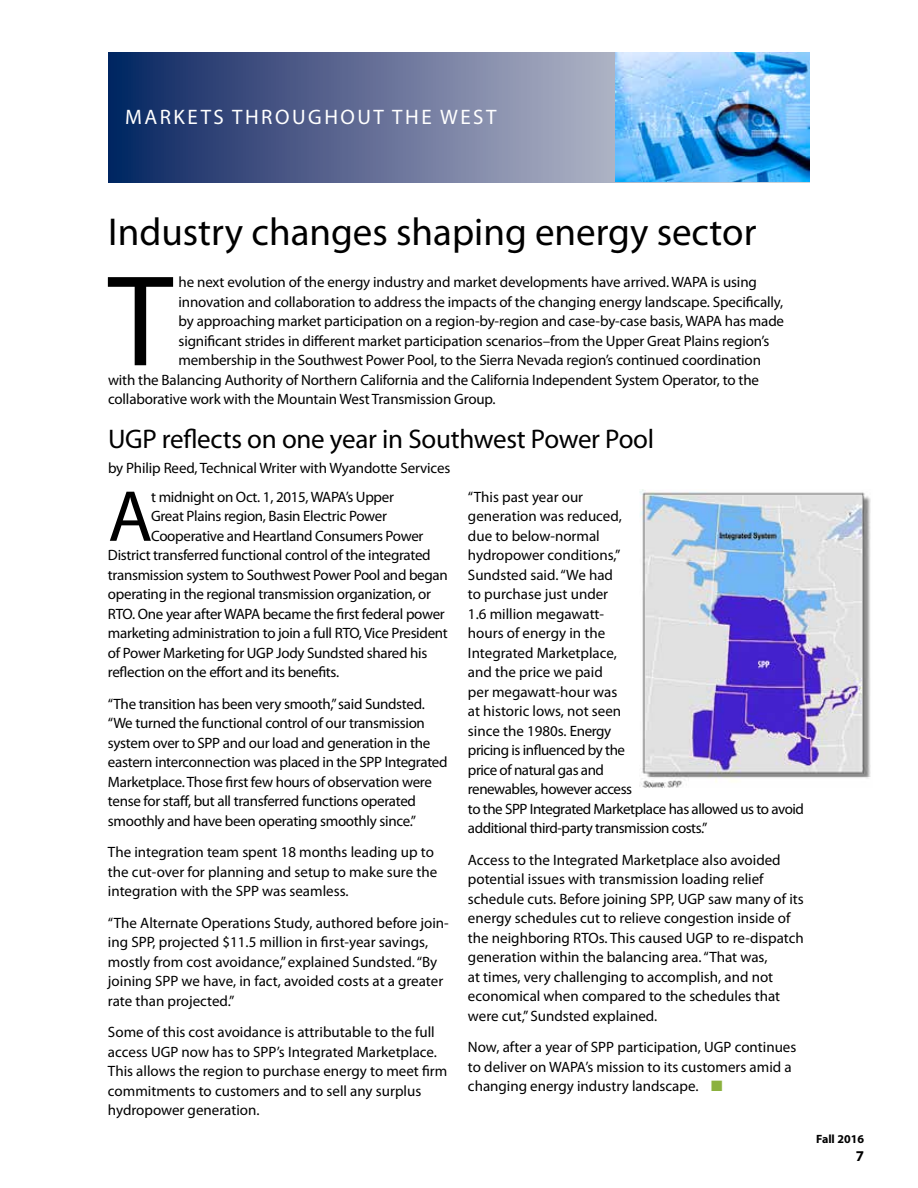
<style>
.page{position:relative;width:918px;height:1188px;background:#fff}
.page>*{position:absolute;margin:0;border:0;box-sizing:border-box;transform-origin:0 0}
.t1{font:130.8px "Myriad Pro";color:#000}
.t2{font:72.9px "Myriad Pro";color:#000}
.t3{font:39px "Myriad Pro";color:#000}
.t4{font:27px "Myriad Pro";letter-spacing:-.01em;color:#000}
.t5{font:21px "Myriad Pro";letter-spacing:.12em;color:#fff}
.t6{font:15px/19.5px "Myriad Pro";letter-spacing:-.01em;color:#000}
.t7{font:700 15px "Myriad Pro";color:#000}
.t8{font:700 12px "Myriad Pro";color:#000}
.s1{color:#8bb13e}
</style>
<div class="page">
<svg style="left:108px;top:52px;width:702px;height:130px;background:#5e6c94"></svg>
<img style="left:616px;top:53px;width:194px;height:129px">
<img style="left:639px;top:490px;width:232px;height:297px">
<h3 class="t5" style="left:125px;top:104px;width:373px">MARKETS THROUGHOUT THE WEST</h3>
<h3 class="t3" style="left:108px;top:208px;width:650px">Industry changes shaping energy sector</h3>
<h1 class="t1" style="left:108px;top:241px;width:66px">T</h1>
<p class="t6" style="left:179px;top:272px;width:580px">he next evolution of the energy industry and market developments have arrived. WAPA is using</p>
<p class="t6" style="left:179px;top:292px;width:606px">innovation and collaboration to address the impacts of the changing energy landscape. Specifically,</p>
<p class="t6" style="left:179px;top:311px;width:607px">by approaching market participation on a region-by-region and case-by-case basis, WAPA has made</p>
<p class="t6" style="left:179px;top:331px;width:592px">significant strides in different market participation scenarios–from the Upper Great Plains region’s</p>
<p class="t6" style="left:179px;top:350px;width:584px">membership in the Southwest Power Pool, to the Sierra Nevada region’s continued coordination</p>
<p class="t6" style="left:108px;top:370px;width:653px">with the Balancing Authority of Northern California and the California Independent System Operator, to the</p>
<p class="t6" style="left:108px;top:389px;width:389px">collaborative work with the Mountain West Transmission Group.</p>
<h3 class="t4" style="left:108px;top:422px;width:548px">UGP reflects on one year in Southwest Power Pool</h3>
<p class="t6" style="left:108px;top:458px;width:344px">by Philip Reed, Technical Writer with Wyandotte Services</p>
<h2 class="t2" style="left:108px;top:471px;width:46px">A</h2>
<p class="t6" style="left:151px;top:487px;width:244px">t midnight on Oct. 1, 2015, WAPA’s Upper</p>
<p class="t6" style="left:468px;top:487px;width:338px">“This past year our<br>generation was reduced,<br>due to below-normal<br>hydropower conditions,”<br>Sundsted said. “We had<br>to purchase just under<br>1.6 million megawatt-<br>hours of energy in the<br>Integrated Marketplace,<br>and the price we paid<br>per megawatt-hour was<br>at historic lows, not seen<br>since the 1980s. Energy<br>pricing is influenced by the<br>price of natural gas and<br>renewables, however access<br>to the SPP Integrated Marketplace has allowed us to avoid additional third-party transmission costs.”</p>
<p class="t6" style="left:468px;top:850px;width:337px">Access to the Integrated Marketplace also avoided potential issues with transmission loading relief schedule cuts. Before joining SPP, UGP saw many of its energy schedules cut to relieve congestion inside of the neighboring RTOs. This caused UGP to re-dispatch generation within the balancing area. “That was,<br>at times, very challenging to accomplish, and not economical when compared to the schedules that were cut,” Sundsted explained.</p>
<p class="t6" style="left:468px;top:1037px;width:330px">Now, after a year of SPP participation, UGP continues to deliver on WAPA’s mission to its customers amid a changing energy industry landscape. <span class="s1">■</span></p>
<p class="t6" style="left:151px;top:506px;width:237px">Great Plains region, Basin Electric Power</p>
<p class="t6" style="left:151px;top:526px;width:274px">Cooperative and Heartland Consumers Power</p>
<p class="t6" style="left:108px;top:545px;width:324px">District transferred functional control of the integrated</p>
<p class="t6" style="left:108px;top:565px;width:341px">transmission system to Southwest Power Pool and began</p>
<p class="t6" style="left:108px;top:584px;width:324px">operating in the regional transmission organization, or</p>
<p class="t6" style="left:108px;top:604px;width:338px">RTO. One year after WAPA became the first federal power</p>
<p class="t6" style="left:108px;top:623px;width:341px">marketing administration to join a full RTO, Vice President</p>
<p class="t6" style="left:108px;top:643px;width:321px">of Power Marketing for UGP Jody Sundsted shared his</p>
<p class="t6" style="left:108px;top:662px;width:233px">reflection on the effort and its benefits.</p>
<p class="t6" style="left:108px;top:694px;width:341px">“The transition has been very smooth,” said Sundsted. “We turned the functional control of our transmission system over to SPP and our load and generation in the eastern interconnection was placed in the SPP Integrated Marketplace. Those first few hours of observation were tense for staff, but all transferred functions operated smoothly and have been operating smoothly since.”</p>
<p class="t6" style="left:108px;top:842px;width:331px">The integration team spent 18 months leading up to the cut-over for planning and setup to make sure the integration with the SPP was seamless.</p>
<p class="t6" style="left:108px;top:913px;width:342px">“The Alternate Operations Study, authored before join&shy;ing SPP, projected $11.5 million in first-year savings, mostly from cost avoidance,” explained Sundsted. “By joining SPP we have, in fact, avoided costs at a greater rate than projected.”</p>
<p class="t6" style="left:108px;top:1022px;width:341px">Some of this cost avoidance is attributable to the full access UGP now has to SPP’s Integrated Marketplace.<br>This allows the region to purchase energy to meet firm commitments to customers and to sell any surplus hydropower generation.</p>
<p class="t8" style="left:816px;top:1131px;width:49px">Fall 2016</p>
<p class="t7" style="left:856px;top:1146px;width:10px">7</p>
</div>
